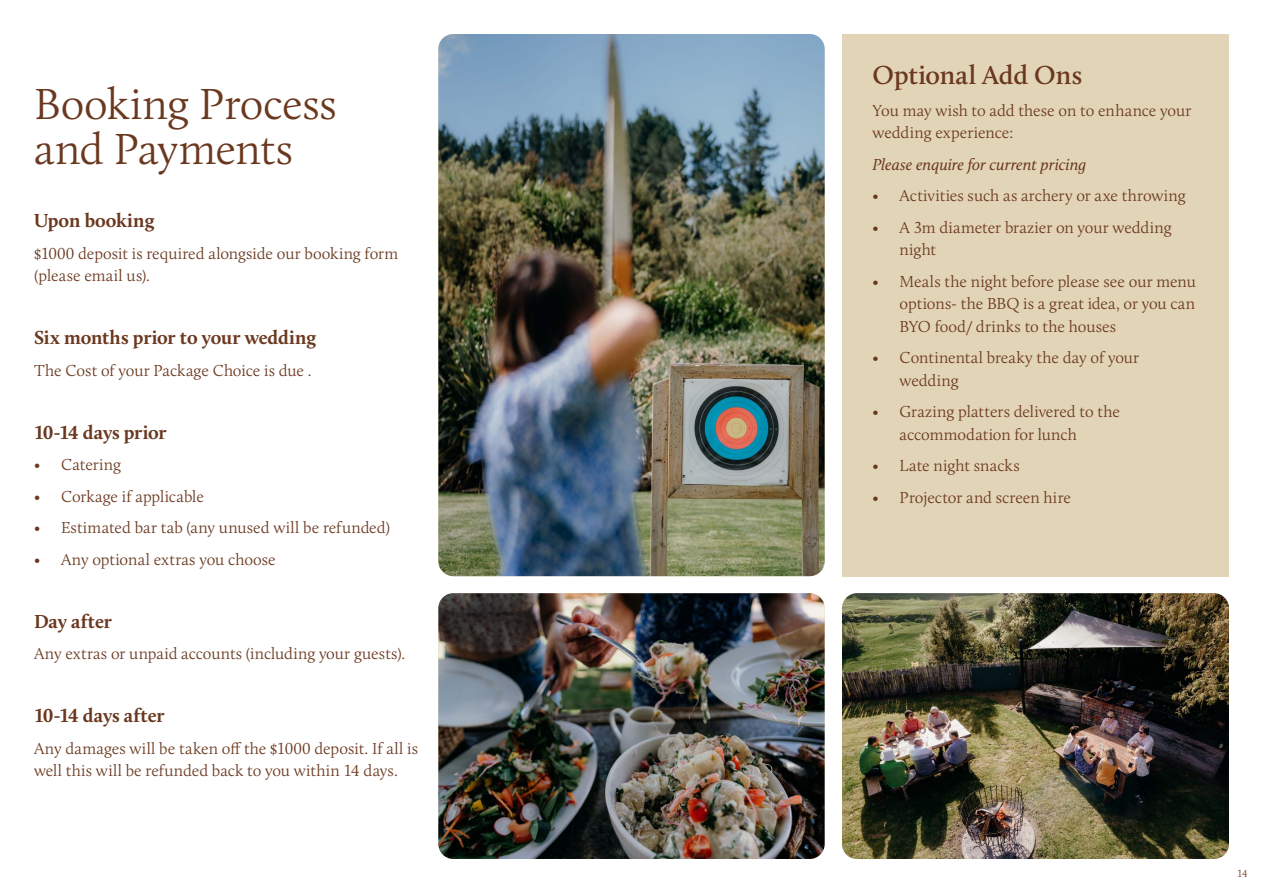
<style>
.page{position:relative;width:1263px;height:893px;background:#fff}
.page>*{position:absolute;margin:0;border:0;box-sizing:border-box;transform-origin:0 0}
.t1{font:300 45px/45px "Calluna";letter-spacing:-.01em;color:#6a381f}
.t2{font:600 27px "Calluna";letter-spacing:.005em;color:#6a381f}
.t3{font:700 19.5px "Calluna";letter-spacing:-.01em;color:#6a381f}
.t4{font:300 16.5px/22.5px "Calluna";color:#6a381f}
.t5{font:italic 16.5px "Calluna";letter-spacing:-.005em;color:#6a381f}
.t6{font:300 10.5px "Calluna";color:#6a381f}
</style>
<div class="page">
<div style="left:843px;top:34px;width:386px;height:542px;background:#e2d4b7"></div>
<img style="left:438px;top:34px;width:387px;height:542px">
<img style="left:438px;top:593px;width:387px;height:266px">
<img style="left:842px;top:593px;width:387px;height:266px">
<h1 class="t1" style="left:34px;top:81px;width:304px">Booking Process and Payments</h1>
<p class="t3" style="left:34px;top:208px;width:122px">Upon booking</p>
<p class="t4" style="left:34px;top:242px;width:366px">$1000 deposit is required alongside our booking form (please email us).</p>
<p class="t3" style="left:34px;top:325px;width:284px">Six months prior to your wedding</p>
<p class="t4" style="left:34px;top:359px;width:279px">The Cost of your Package Choice is due .</p>
<p class="t3" style="left:34px;top:420px;width:134px">10-14 days prior</p>
<p class="t4" style="left:34px;top:453px;width:89px">• Catering</p>
<p class="t4" style="left:34px;top:485px;width:171px">• Corkage if applicable</p>
<p class="t4" style="left:34px;top:516px;width:358px">• Estimated bar tab (any unused will be refunded)</p>
<p class="t4" style="left:34px;top:548px;width:243px">• Any optional extras you choose</p>
<p class="t3" style="left:34px;top:609px;width:79px">Day after</p>
<p class="t4" style="left:34px;top:642px;width:373px">Any extras or unpaid accounts (including your guests).</p>
<p class="t3" style="left:34px;top:703px;width:132px">10-14 days after</p>
<p class="t4" style="left:34px;top:737px;width:385px">Any damages will be taken off the $1000 deposit. If all is well this will be refunded back to you within 14 days.</p>
<h2 class="t2" style="left:873px;top:59px;width:211px">Optional Add Ons</h2>
<p class="t4" style="left:873px;top:99px;width:320px">You may wish to add these on to enhance your wedding experience:</p>
<p class="t5" style="left:873px;top:154px;width:215px">Please enquire for current pricing</p>
<p class="t4" style="left:873px;top:184px;width:315px">• Activities such as archery or axe throwing</p>
<p class="t4" style="left:900px;top:216px;width:273px;text-indent:-27px">• A 3m diameter brazier on your wedding night</p>
<p class="t4" style="left:900px;top:270px;width:298px;text-align:justify;text-indent:-27px">• Meals the night before please see our menu options- the BBQ is a great idea, or you can BYO food/ drinks to the houses</p>
<p class="t4" style="left:900px;top:346px;width:241px;text-indent:-27px">• Continental breaky the day of your wedding</p>
<p class="t4" style="left:900px;top:400px;width:222px;text-indent:-27px">• Grazing platters delivered to the accommodation for lunch</p>
<p class="t4" style="left:873px;top:454px;width:148px">• Late night snacks</p>
<p class="t4" style="left:873px;top:486px;width:200px">• Projector and screen hire</p>
<p class="t6" style="left:1237px;top:867px;width:12px">14</p>
</div>
